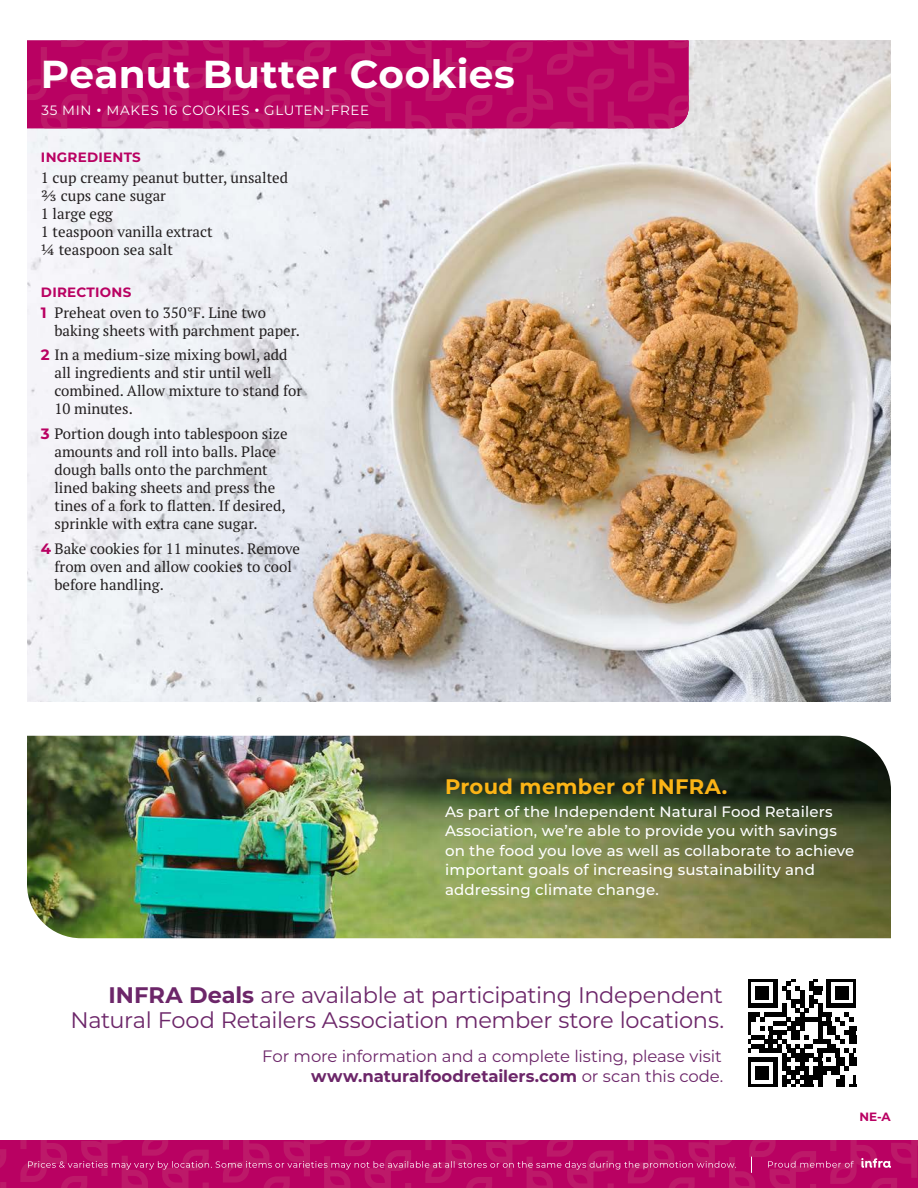
<style>
.page{position:relative;width:918px;height:1188px;background:#fff}
.page>*{position:absolute;margin:0;border:0;box-sizing:border-box;transform-origin:0 0}
.t1{font:700 39px "Montserrat";letter-spacing:.01em;color:#fff}
.t2{font:22.5px/25.5px "Montserrat";letter-spacing:-.015em;color:#6c2669;text-align:right}
.t3{font:700 21px "Montserrat";letter-spacing:.015em;color:#fbb416}
.t4{font:16.5px/19.5px "Montserrat";letter-spacing:-.01em;color:#6c2669;text-align:right}
.t5{font:15px/18px "PT Serif Pro";color:#231f20}
.t6{font:500 15px/19.5px "Montserrat";letter-spacing:.01em;color:#fff}
.t7{font:13.5px "Montserrat";letter-spacing:.05em;color:#fff}
.t8{font:700 13.5px "Montserrat";letter-spacing:.02em;color:#b90162}
.t9{font:700 12px "Montserrat";color:#b90162}
.s1{font-weight:700}
.s2{font-family:"Montserrat";font-weight:700;color:#b90162}
</style>
<div class="page">
<svg style="left:0;top:1141px;width:918px;height:47px"></svg>
<img style="left:27px;top:736px;width:864px;height:202px">
<svg style="left:748px;top:979px;width:108px;height:108px"></svg>
<hr style="left:748px;top:1084px;width:30px;height:3px;background:#000">
<div style="left:755px;top:1066px;width:14px;height:14px;background:#000"></div>
<img style="left:27px;top:40px;width:864px;height:662px">
<svg style="left:27px;top:40px;width:661px;height:89px"></svg>
<p class="t1" style="left:41px;top:46px;width:475px">Peanut Butter Cookies</p>
<p class="t7" style="left:42px;top:101px;width:329px">35 MIN <span class="s1">•</span> MAKES 16 COOKIES <span class="s1">•</span> GLUTEN-FREE</p>
<p class="t8" style="left:41px;top:147px;width:101px">INGREDIENTS</p>
<p class="t5" style="left:41px;top:168px;width:249px">1 cup creamy peanut butter, unsalted<br>2/3 cups cane sugar<br>1 large egg<br>1 teaspoon vanilla extract<br>1/4 teaspoon sea salt</p>
<p class="t8" style="left:41px;top:282px;width:92px">DIRECTIONS</p>
<p class="t5" style="left:54px;top:303px;width:247px;text-indent:-14px"><span class="s2">1</span> Preheat oven to 350°F. Line two baking sheets with parchment paper.</p>
<p class="t5" style="left:54px;top:346px;width:249px;text-indent:-14px"><span class="s2">2</span> In a medium-size mixing bowl, add all ingredients and stir until well combined. Allow mixture to stand for<br>10 minutes.</p>
<p class="t5" style="left:54px;top:424px;width:235px;text-indent:-14px"><span class="s2">3</span> Portion dough into tablespoon size amounts and roll into balls. Place dough balls onto the parchment lined baking sheets and press the tines of a fork to flatten. If desired, sprinkle with extra cane sugar.</p>
<p class="t5" style="left:54px;top:539px;width:247px;text-indent:-14px"><span class="s2">4</span> Bake cookies for 11 minutes. Remove from oven and allow cookies to cool before handling.</p>
<p class="t3" style="left:445px;top:772px;width:284px">Proud member of INFRA.</p>
<p class="t6" style="left:445px;top:801px;width:411px">As part of the Independent Natural Food Retailers Association, we’re able to provide you with savings on the food you love as well as collaborate to achieve important goals of increasing sustainability and addressing climate change.</p>
<p class="t2" style="left:71px;top:981px;width:655px"><span class="s1">INFRA Deals</span> are available at participating Independent<br>Natural Food Retailers Association member store locations.</p>
<p class="t4" style="left:262px;top:1046px;width:463px">For more information and a complete listing, please visit <span class="s1">www.naturalfoodretailers.com</span> or scan this code.</p>
<p class="t9" style="left:859px;top:1108px;width:33px">NE-A</p>
</div>
